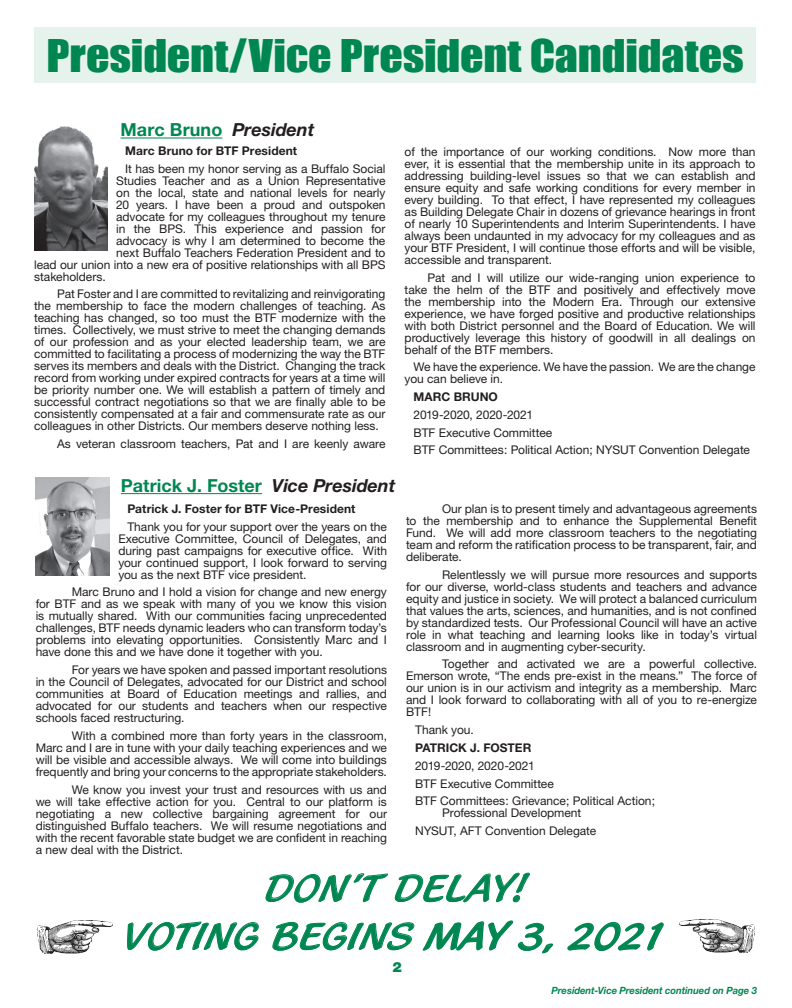
<style>
.page{position:relative;width:792px;height:1008px;background:#fff}
.page>*{position:absolute;margin:0;border:0;box-sizing:border-box;transform-origin:0 0}
.t1{font:41.4px "Impact";letter-spacing:-.005em;color:#008751;scale:1.11 1}
.t2{font:40px "Blacklight D";letter-spacing:-.005em;color:#008751}
.t3{font:700 18px "Helvetica Neue";letter-spacing:.005em;color:#008751}
.t4{font:900 14px "Helvetica Neue";color:#008751}
.t5{font:12px/12px "Helvetica Neue";letter-spacing:-.005em;color:#231f20;text-align:justify}
.t6{font:700 12px "Helvetica Neue";letter-spacing:.005em;color:#231f20}
.t7{font:italic 700 10px "Helvetica Neue";letter-spacing:-.005em;color:#008751;scale:.95 1}
.s1{font-style:italic;color:#231f20}
</style>
<div class="page">
<img style="left:34px;top:126px;width:73px;height:125px">
<img style="left:36px;top:478px;width:73px;height:98px">
<div style="left:35px;top:27px;width:721px;height:55px;background:#e6f3ed"></div>
<hr style="left:121px;top:138px;width:101px;height:1px;background:#008751">
<hr style="left:121px;top:493px;width:141px;height:1px;background:#008751">
<img style="left:38px;top:921px;width:75px;height:32px">
<img style="left:679px;top:920px;width:75px;height:32px">
<svg style="left:127px;top:921px;width:132px;height:30px"></svg>
<svg style="left:266px;top:873px;width:288px;height:81px"></svg>
<svg style="left:567px;top:921px;width:97px;height:31px"></svg>
<h1 class="t1" style="left:47px;top:24px;width:630px">President/Vice President Candidates</h1>
<h3 class="t3" style="left:121px;top:119px;width:195px">Marc Bruno <span class="s1">President</span></h3>
<p class="t6" style="left:125px;top:143px;width:173px">Marc Bruno for BTF President</p>
<p class="t5" style="left:125px;top:162px;width:262px">It has been my honor serving as a Buffalo Social</p>
<p class="t5" style="left:116px;top:174px;width:271px">Studies Teacher and as a Union Representative</p>
<p class="t5" style="left:116px;top:186px;width:271px">on the local, state and national levels for nearly</p>
<p class="t5" style="left:116px;top:198px;width:271px">20 years. I have been a proud and outspoken</p>
<p class="t5" style="left:116px;top:210px;width:271px">advocate for my colleagues throughout my tenure</p>
<p class="t5" style="left:116px;top:222px;width:271px">in the BPS. This experience and passion for</p>
<p class="t5" style="left:116px;top:234px;width:271px">advocacy is why I am determined to become the</p>
<p class="t5" style="left:116px;top:246px;width:271px">next Buffalo Teachers Federation President and to</p>
<p class="t5" style="left:34px;top:258px;width:353px">lead our union into a new era of positive relationships with all BPS</p>
<p class="t5" style="left:34px;top:270px;width:73px">stakeholders.</p>
<p class="t5" style="left:34px;top:288px;width:353px;text-indent:23px">Pat Foster and I are committed to revitalizing and reinvigorating the membership to face the modern challenges of teaching. As teaching has changed, so too must the BTF modernize with the times. Collectively, we must strive to meet the changing demands of our profession and as your elected leadership team, we are committed to facilitating a process of modernizing the way the BTF serves its members and deals with the District. Changing the track record from working under expired contracts for years at a time will be priority number one. We will establish a pattern of timely and successful contract negotiations so that we are finally able to be consistently compensated at a fair and commensurate rate as our colleagues in other Districts. Our members deserve nothing less.</p>
<p class="t5" style="left:57px;top:438px;width:330px">As veteran classroom teachers, Pat and I are keenly aware</p>
<h3 class="t3" style="left:121px;top:474px;width:276px">Patrick J. Foster <span class="s1">Vice President</span></h3>
<p class="t6" style="left:127px;top:501px;width:230px">Patrick J. Foster for BTF Vice-President</p>
<p class="t5" style="left:118px;top:520px;width:270px;text-indent:9px">Thank you for your support over the years on the Executive Committee, Council of Delegates, and during past campaigns for executive office. With your continued support, I look forward to serving you as the next BTF vice president.</p>
<p class="t5" style="left:36px;top:586px;width:353px;text-indent:36px">Marc Bruno and I hold a vision for change and new energy for BTF and as we speak with many of you we know this vision is mutually shared. With our communities facing unprecedented challenges, BTF needs dynamic leaders who can transform today’s problems into elevating opportunities. Consistently Marc and I have done this and we have done it together with you.</p>
<p class="t5" style="left:36px;top:664px;width:353px;text-indent:36px">For years we have spoken and passed important resolutions in the Council of Delegates, advocated for our District and school communities at Board of Education meetings and rallies, and advocated for our students and teachers when our respective schools faced restructuring.</p>
<p class="t5" style="left:36px;top:730px;width:353px;text-indent:36px">With a combined more than forty years in the classroom, Marc and I are in tune with your daily teaching experiences and we will be visible and accessible always. We will come into buildings frequently and bring your concerns to the appropriate stakeholders.</p>
<p class="t5" style="left:36px;top:783px;width:353px;text-indent:36px">We know you invest your trust and resources with us and we will take effective action for you. Central to our platform is negotiating a new collective bargaining agreement for our distinguished Buffalo teachers. We will resume negotiations and with the recent favorable state budget we are confident in reaching a new deal with the District.</p>
<p class="t5" style="left:405px;top:145px;width:353px">of the importance of our working conditions. Now more than ever, it is essential that the membership unite in its approach to addressing building-level issues so that we can establish and ensure equity and safe working conditions for every member in every building. To that effect, I have represented my colleagues as Building Delegate Chair in dozens of grievance hearings in front of nearly 10 Superintendents and Interim Superintendents. I have always been undaunted in my advocacy for my colleagues and as your BTF President, I will continue those efforts and will be visible, accessible and transparent.</p>
<p class="t5" style="left:405px;top:271px;width:352px;text-indent:23px">Pat and I will utilize our wide-ranging union experience to take the helm of the BTF and positively and effectively move the membership into the Modern Era. Through our extensive experience, we have forged positive and productive relationships with both District personnel and the Board of Education. We will productively leverage this history of goodwill in all dealings on behalf of the BTF members.</p>
<p class="t5" style="left:405px;top:361px;width:352px;text-indent:9px">We have the experience. We have the passion. We are the change you can believe in.</p>
<p class="t6" style="left:414px;top:389px;width:86px">MARC BRUNO</p>
<p class="t5" style="left:414px;top:406px;width:338px;line-height:17.8px;text-align:left">2019-2020, 2020-2021<br>BTF Executive Committee<br>BTF Committees: Political Action; NYSUT Convention Delegate</p>
<p class="t5" style="left:406px;top:503px;width:352px;text-indent:36px">Our plan is to present timely and advantageous agreements to the membership and to enhance the Supplemental Benefit Fund. We will add more classroom teachers to the negotiating team and reform the ratification process to be transparent, fair, and deliberate.</p>
<p class="t5" style="left:406px;top:568px;width:352px;text-indent:36px">Relentlessly we will pursue more resources and supports for our diverse, world-class students and teachers and advance equity and justice in society. We will protect a balanced curriculum that values the arts, sciences, and humanities, and is not confined by standardized tests. Our Professional Council will have an active role in what teaching and learning looks like in today’s virtual classroom and in augmenting cyber-security.</p>
<p class="t5" style="left:406px;top:658px;width:352px;text-indent:36px">Together and activated we are a powerful collective.<br>Emerson wrote, “The ends pre-exist in the means.” The force of our union is in our activism and integrity as a membership. Marc and I look forward to collaborating with all of you to re-energize BTF!</p>
<p class="t5" style="left:415px;top:724px;width:60px">Thank you.</p>
<p class="t6" style="left:415px;top:740px;width:118px">PATRICK J. FOSTER</p>
<p class="t5" style="left:415px;top:756px;width:242px;line-height:17.8px;text-align:left">2019-2020, 2020-2021<br>BTF Executive Committee<br>BTF Committees: Grievance; Political Action;</p>
<p class="t5" style="left:415px;top:804px;width:183px;line-height:17.8px;text-indent:27px">Professional Development<br>NYSUT, AFT Convention Delegate</p>
<h2 class="t2" style="left:266px;top:864px;width:30px">DON</h2>
<h2 class="t2" style="left:350px;top:864px;width:70px">’T DELA</h2>
<h2 class="t2" style="left:493px;top:864px;width:35px">Y!</h2>
<h2 class="t2" style="left:124px;top:912px;width:23px">VOTIN</h2>
<h2 class="t2" style="left:234px;top:912px;width:435px">G BEGINS MA Y 3, 2021</h2>
<p class="t7" style="left:552px;top:985px;width:218px">President-Vice President continued on Page 3</p>
<p class="t4" style="left:392px;top:959px;width:11px">2</p>
</div>
